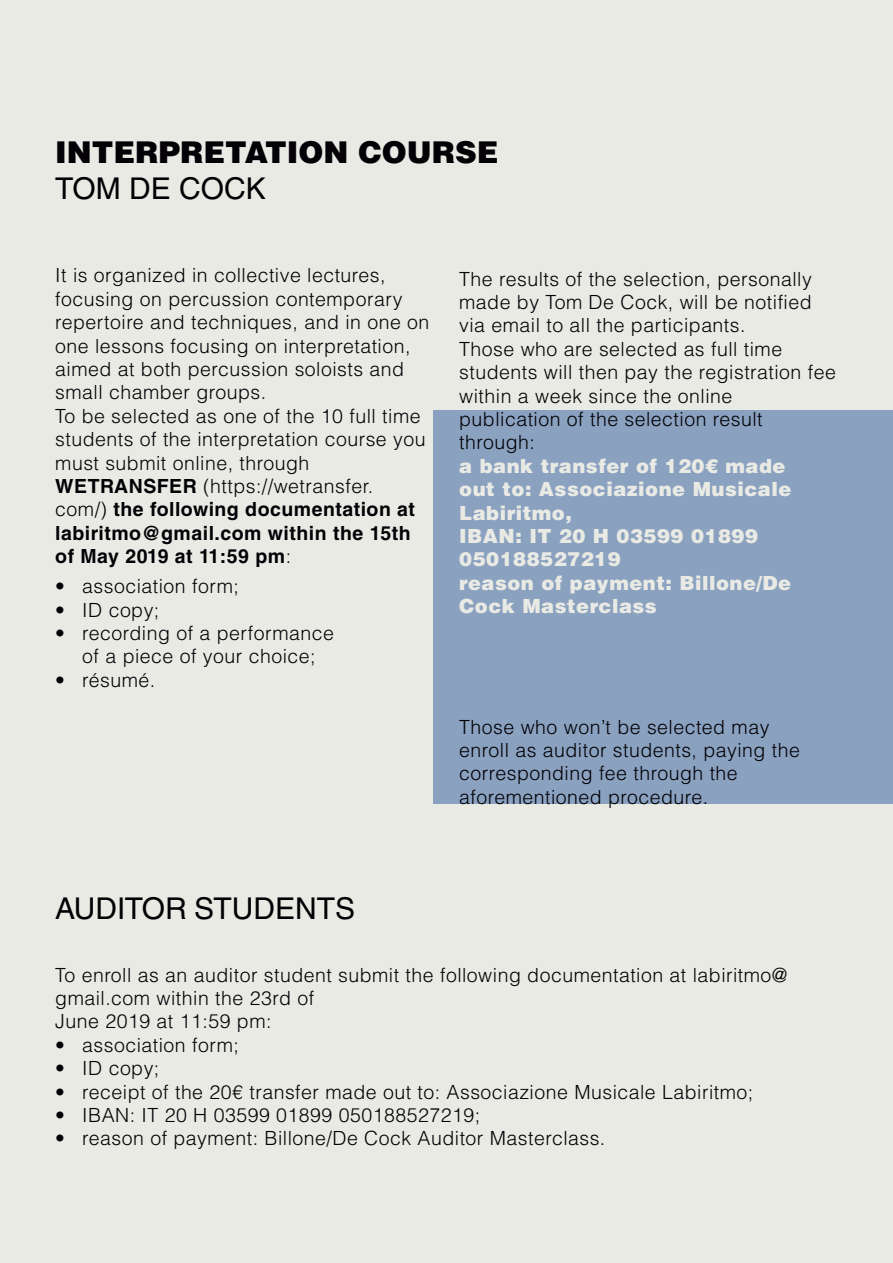
<style>
.page{position:relative;width:893px;height:1263px;background:#e9eae4}
.page>*{position:absolute;margin:0;border:0;box-sizing:border-box;transform-origin:0 0}
.t1{font:30px "Helvetica LT Std";color:#030105}
.t2{font:900 30px "Helvetica LT Std";color:#030105}
.t3{font:300 19.5px/23.4px "Helvetica LT Std";letter-spacing:.025em;color:#020105}
.t4{font:900 19.5px/23.4px "Helvetica LT Std";letter-spacing:.025em;color:#e9eae4}
.t5{font:700 19.5px/23.4px "Helvetica LT Std";letter-spacing:.025em;color:#020105}
.s1{font-weight:300}
</style>
<div class="page">
<div style="left:434px;top:410px;width:459px;height:394px;background:#8aa1c0"></div>
<p class="t2" style="left:55px;top:132px;width:445px">INTERPRETATION COURSE</p>
<p class="t1" style="left:55px;top:171px;width:212px">TOM DE COCK</p>
<p class="t3" style="left:55px;top:263px;width:376px">It is organized in collective lectures, focusing on percussion contemporary repertoire and techniques, and in one on</p>
<p class="t3" style="left:55px;top:334px;width:357px">one lessons focusing on interpretation, aimed at both percussion soloists and small chamber groups.</p>
<p class="t3" style="left:55px;top:404px;width:372px">To be selected as one of the 10 full time students of the interpretation course you must submit online, through</p>
<p class="t5" style="left:55px;top:474px;width:361px">WETRANSFER <span class="s1">(https://wetransfer. com/)</span> the following documentation at labiritmo@gmail.com within the 15th of May 2019 at 11:59 pm<span class="s1">:</span></p>
<p class="t3" style="left:55px;top:574px;width:185px">• association form;</p>
<p class="t3" style="left:55px;top:598px;width:106px">• ID copy;</p>
<p class="t3" style="left:55px;top:621px;width:280px;text-align:center">• recording of a performance of a piece of your choice;</p>
<p class="t3" style="left:55px;top:668px;width:102px">• résumé.</p>
<p class="t3" style="left:459px;top:267px;width:354px;text-align:justify">The results of the selection, personally made by Tom De Cock, will be notified via email to all the participants.</p>
<p class="t3" style="left:459px;top:337px;width:378px">Those who are selected as full time students will then pay the registration fee within a week since the online</p>
<p class="t3" style="left:459px;top:407px;width:305px">publication of the selection result through:</p>
<p class="t4" style="left:459px;top:454px;width:334px">a bank transfer of 120€ made out to: Associazione Musicale<br>Labiritmo,</p>
<p class="t4" style="left:459px;top:524px;width:300px">IBAN: IT 20 H 03599 01899<br>050188527219</p>
<p class="t4" style="left:459px;top:571px;width:333px">reason of payment: Billone/De<br>Cock Masterclass</p>
<p class="t3" style="left:459px;top:715px;width:342px">Those who won’t be selected may enroll as auditor students, paying the corresponding fee through the</p>
<p class="t3" style="left:459px;top:785px;width:251px">aforementioned procedure.</p>
<p class="t1" style="left:55px;top:891px;width:301px">AUDITOR STUDENTS</p>
<p class="t3" style="left:55px;top:963px;width:734px">To enroll as an auditor student submit the following documentation at labiritmo@ gmail.com within the 23rd of</p>
<p class="t3" style="left:55px;top:1009px;width:218px">June 2019 at 11:59 pm:</p>
<p class="t3" style="left:55px;top:1033px;width:185px">• association form;</p>
<p class="t3" style="left:55px;top:1056px;width:106px">• ID copy;</p>
<p class="t3" style="left:55px;top:1080px;width:699px">• receipt of the 20€ transfer made out to: Associazione Musicale Labiritmo;</p>
<p class="t3" style="left:55px;top:1103px;width:426px">• IBAN: IT 20 H 03599 01899 050188527219;</p>
<p class="t3" style="left:55px;top:1126px;width:552px">• reason of payment: Billone/De Cock Auditor Masterclass.</p>
</div>
